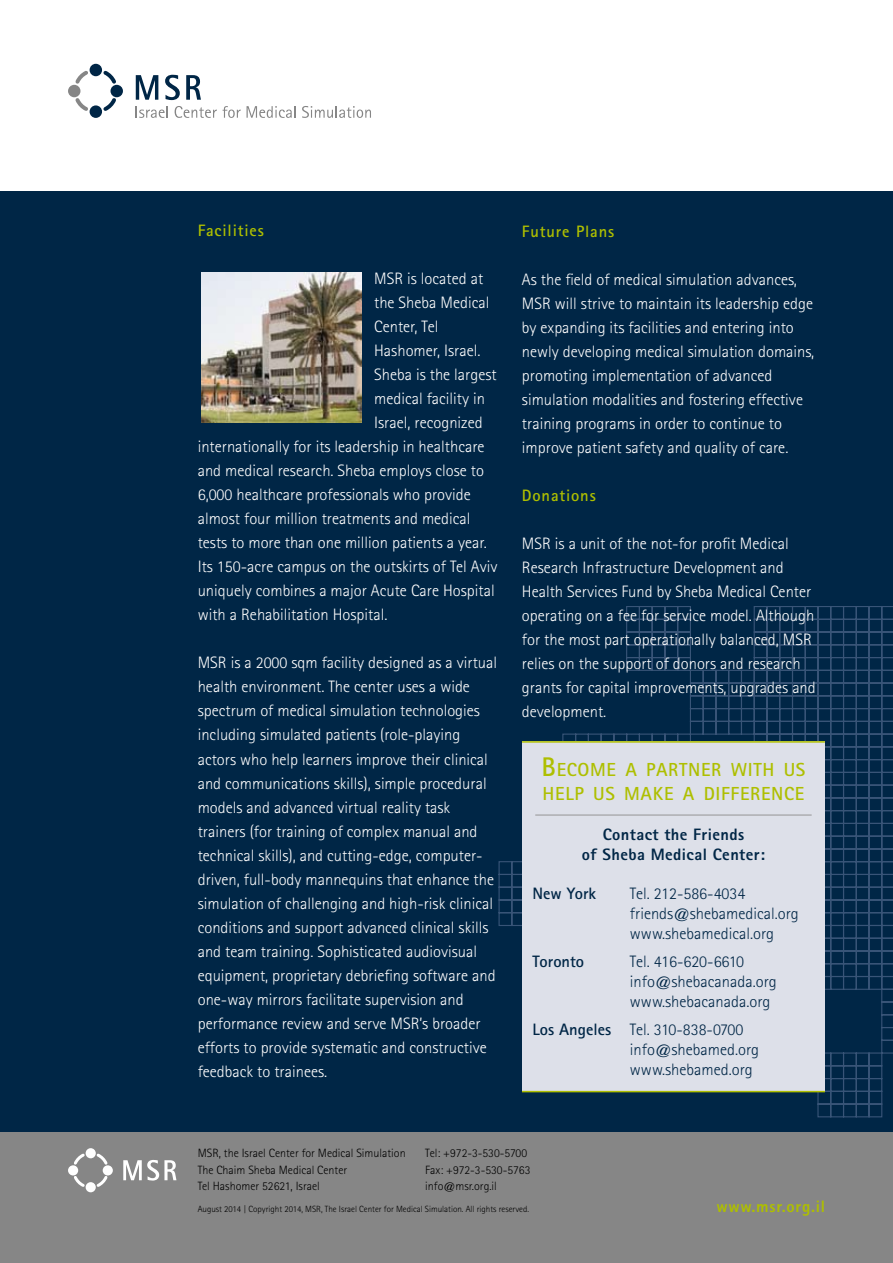
<style>
.page{position:relative;width:893px;height:1263px;background:#fff}
.page>*{position:absolute;margin:0;border:0;box-sizing:border-box;transform-origin:0 0}
.t1{font:700 18.9px/24px "Rotis Sans Serif";letter-spacing:.035em;color:#aebf00}
.t2{font:300 16.5px/24px "Rotis Sans Serif";color:#fff}
.t3{font:300 16.5px/19.8px "Rotis Sans Serif";color:#002646}
.t4{font:800 16.5px/19.8px "Rotis Sans Serif";letter-spacing:.025em;color:#002646;text-align:center}
.t5{font:700 16.5px "Rotis Sans Serif";letter-spacing:.05em;color:#aebf00}
.t6{font:800 16.5px "Rotis Sans Serif";letter-spacing:.045em;color:#aebf00}
.t7{font:700 16.5px "Rotis Sans Serif";color:#002646}
.t8{font:300 12px/16.5px "Rotis Sans Serif";color:#000}
.t9{font:300 9px "Rotis Sans Serif";color:#000}
.s1{font-size:27px}
.s2{font-weight:700}
</style>
<div class="page">
<div style="left:0;top:191px;width:893px;height:1072px;background:#002646"></div>
<div style="left:0;top:1132px;width:893px;height:131px;background:#868686"></div>
<svg style="left:498px;top:606px;width:395px;height:512px"></svg>
<svg style="left:101px;top:95px;width:18px;height:16px"></svg>
<svg style="left:73px;top:95px;width:18px;height:19px"></svg>
<div style="left:90px;top:105px;width:12px;height:13px;background:#002646;border-radius:50%"></div>
<div style="left:90px;top:64px;width:12px;height:12px;background:#002646;border-radius:50%"></div>
<div style="left:68px;top:85px;width:12px;height:12px;background:#868686;border-radius:50%"></div>
<div style="left:111px;top:85px;width:12px;height:12px;background:#002646;border-radius:50%"></div>
<svg style="left:100px;top:67px;width:19px;height:20px"></svg>
<svg style="left:72px;top:67px;width:19px;height:20px"></svg>
<svg style="left:136px;top:75px;width:22px;height:25px"></svg>
<svg style="left:165px;top:75px;width:15px;height:25px"></svg>
<svg style="left:186px;top:75px;width:15px;height:25px"></svg>
<svg style="left:223px;top:106px;width:18px;height:12px"></svg>
<svg style="left:247px;top:106px;width:49px;height:12px"></svg>
<svg style="left:302px;top:106px;width:69px;height:12px"></svg>
<svg style="left:136px;top:106px;width:32px;height:12px"></svg>
<svg style="left:175px;top:106px;width:42px;height:12px"></svg>
<img style="left:892px;top:606px;width:1px;height:125px">
<div style="left:522px;top:741px;width:303px;height:351px;background:#dde0e9"></div>
<hr style="left:522px;top:741px;width:303px;height:2px;background:#aebf00">
<hr style="left:522px;top:1091px;width:303px;height:1px;background:#aebf00">
<hr style="left:535px;top:815px;width:277px;height:1px;background:#949494">
<svg style="left:96px;top:1173px;width:14px;height:14px"></svg>
<svg style="left:71px;top:1173px;width:16px;height:16px"></svg>
<div style="left:86px;top:1182px;width:10px;height:10px;background:#fff;border-radius:50%"></div>
<div style="left:86px;top:1148px;width:10px;height:10px;background:#fff;border-radius:50%"></div>
<div style="left:68px;top:1165px;width:10px;height:10px;background:#fff;border-radius:50%"></div>
<div style="left:103px;top:1165px;width:10px;height:10px;background:#fff;border-radius:50%"></div>
<svg style="left:94px;top:1151px;width:16px;height:16px"></svg>
<svg style="left:71px;top:1152px;width:16px;height:15px"></svg>
<svg style="left:123px;top:1160px;width:53px;height:20px"></svg>
<img style="left:202px;top:272px;width:159px;height:150px">
<p class="t5" style="left:198px;top:220px;width:68px">Facilities</p>
<p class="t2" style="left:374px;top:267px;width:111px">MSR is located at</p>
<p class="t2" style="left:374px;top:291px;width:117px">the Sheba Medical</p>
<p class="t2" style="left:374px;top:315px;width:66px">Center, Tel</p>
<p class="t2" style="left:374px;top:339px;width:108px">Hashomer, Israel.</p>
<p class="t2" style="left:374px;top:363px;width:124px">Sheba is the largest</p>
<p class="t2" style="left:374px;top:387px;width:112px">medical facility in</p>
<p class="t2" style="left:374px;top:411px;width:110px">Israel, recognized</p>
<p class="t2" style="left:198px;top:435px;width:288px">internationally for its leadership in healthcare</p>
<p class="t2" style="left:198px;top:459px;width:288px">and medical research. Sheba employs close to</p>
<p class="t2" style="left:198px;top:483px;width:275px">6,000 healthcare professionals who provide</p>
<p class="t2" style="left:198px;top:507px;width:274px">almost four million treatments and medical</p>
<p class="t2" style="left:198px;top:531px;width:291px">tests to more than one million patients a year.</p>
<p class="t2" style="left:198px;top:555px;width:301px">Its 150-acre campus on the outskirts of Tel Aviv</p>
<p class="t2" style="left:198px;top:579px;width:298px">uniquely combines a major Acute Care Hospital</p>
<p class="t2" style="left:198px;top:603px;width:191px">with a Rehabilitation Hospital.</p>
<p class="t2" style="left:198px;top:651px;width:301px">MSR is a 2000 sqm facility designed as a virtual health environment. The center uses a wide spectrum of medical simulation technologies including simulated patients (role-playing actors who help learners improve their clinical and communications skills), simple procedural models and advanced virtual reality task trainers (for training of complex manual and technical skills), and cutting-edge, computer&shy;driven, full-body mannequins that enhance the simulation of challenging and high-risk clinical conditions and support advanced clinical skills and team training. Sophisticated audiovisual equipment, proprietary debriefing software and one-way mirrors facilitate supervision and performance review and serve MSR’s broader efforts to provide systematic and constructive feedback to trainees.</p>
<p class="t5" style="left:522px;top:220px;width:94px">Future Plans</p>
<p class="t2" style="left:522px;top:267px;width:294px">As the field of medical simulation advances, MSR will strive to maintain its leadership edge by expanding its facilities and entering into newly developing medical simulation domains, promoting implementation of advanced simulation modalities and fostering effective training programs in order to continue to improve patient safety and quality of care.</p>
<p class="t5" style="left:522px;top:485px;width:75px">Donations</p>
<p class="t2" style="left:522px;top:531px;width:295px">MSR is a unit of the not-for profit Medical Research Infrastructure Development and Health Services Fund by Sheba Medical Center operating on a fee for service model. Although for the most part operationally balanced, MSR relies on the support of donors and research grants for capital improvements, upgrades and development.</p>
<p class="t1" style="left:541px;top:758px;width:265px"><span class="s1">B</span>ECOME A PARTNER WITH US<br>HELP US MAKE A DIFFERENCE</p>
<p class="t4" style="left:582px;top:824px;width:185px">Contact the Friends<br>of Sheba Medical Center:</p>
<p class="t7" style="left:533px;top:883px;width:65px">New York</p>
<p class="t3" style="left:630px;top:884px;width:170px">Tel. 212-586-4034 friends@shebamedical.org www.shebamedical.org</p>
<p class="t7" style="left:533px;top:951px;width:53px">Toronto</p>
<p class="t3" style="left:630px;top:952px;width:148px">Tel. 416-620-6610 info@shebacanada.org www.shebacanada.org</p>
<p class="t3" style="left:630px;top:1020px;width:131px;text-indent:-97px"><span class="s2">Los Angeles</span> Tel. 310-838-0700 info@shebamed.org www.shebamed.org</p>
<p class="t8" style="left:198px;top:1145px;width:209px">MSR, the Israel Center for Medical Simulation<br>The Chaim Sheba Medical Center<br>Tel Hashomer 52621, Israel</p>
<p class="t9" style="left:198px;top:1204px;width:333px">August 2014 | Copyright 2014, MSR, The Israel Center for Medical Simulation. All rights reserved.</p>
<p class="t8" style="left:425px;top:1145px;width:107px">Tel: +972-3-530-5700<br>Fax: +972-3-530-5763 info@msr.org.il</p>
<p class="t6" style="left:716px;top:1196px;width:110px">www.msr.org.il</p>
</div>
